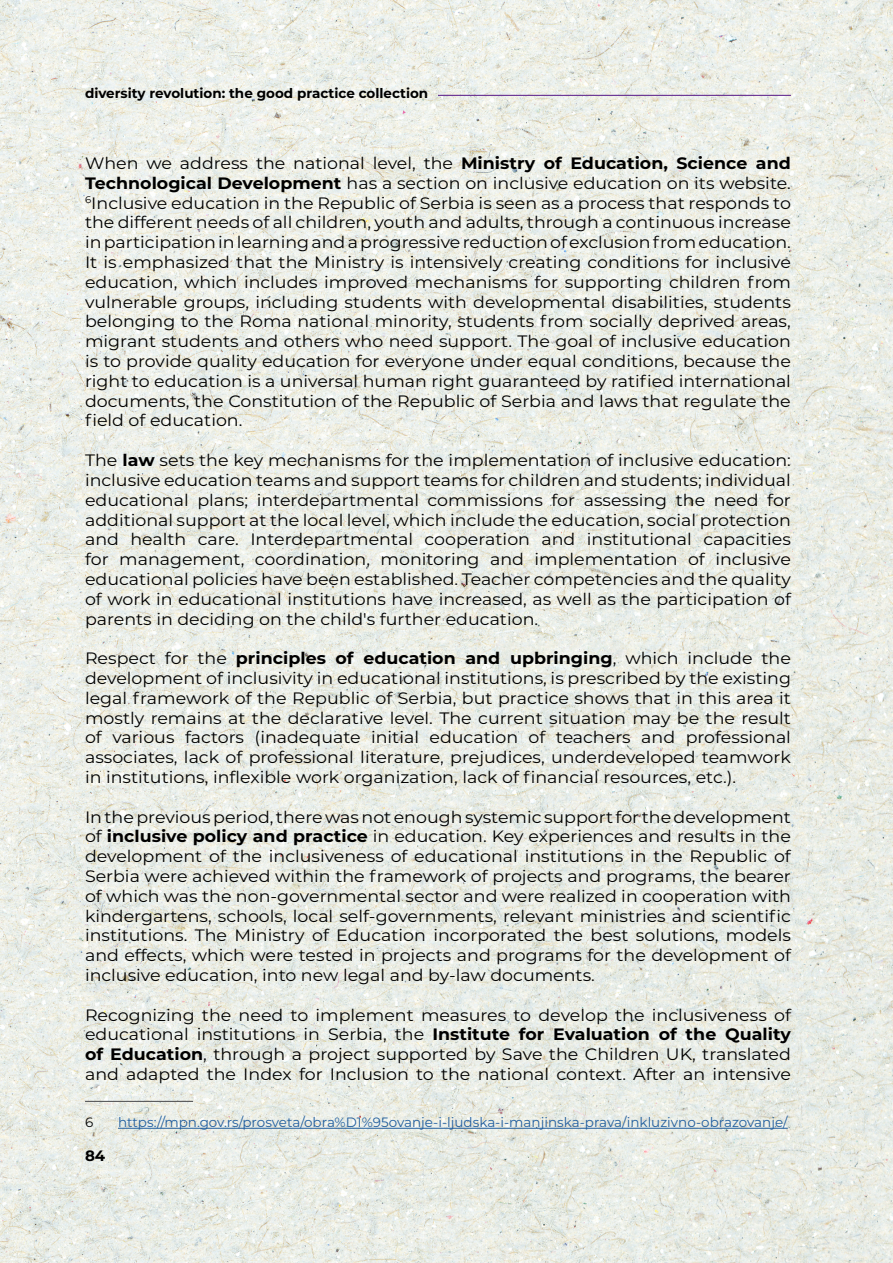
<style>
.page{position:relative;width:893px;height:1263px;background:#fff}
.page>*{position:absolute;margin:0;border:0;box-sizing:border-box;transform-origin:0 0}
.t1{font:16.5px/19.8px "Montserrat";color:#000;text-align:justify;scale:1.06 1}
.t2{font:700 15px "Montserrat";color:#000}
.t3{font:13.5px "Montserrat";color:#215e9e}
.t4{font:700 13.5px "Montserrat";color:#000}
.t5{font:13.5px "Montserrat";color:#000}
.s1{font-weight:700}
</style>
<div class="page">
<img style="left:0;top:0;width:893px;height:1263px">
<hr style="left:438px;top:95px;width:353px;height:1px;background:#662d91">
<hr style="left:85px;top:1101px;width:108px;height:1px;background:#58595b">
<hr style="left:118px;top:1128px;width:670px;height:1px;background:#215e9e">
<p class="t4" style="left:85px;top:84px;width:345px">diversity revolution: the good practice collection</p>
<p class="t1" style="left:85px;top:153px;width:667px">When we address the national level, the <span class="s1">Ministry of Education, Science and Technological Development</span> has a section on inclusive education on its website.<br><sup>6</sup>Inclusive education in the Republic of Serbia is seen as a process that responds to the different needs of all children, youth and adults, through a continuous increase in participation in learning and a progressive reduction of exclusion from education.<br>It is emphasized that the Ministry is intensively creating conditions for inclusive education, which includes improved mechanisms for supporting children from vulnerable groups, including students with developmental disabilities, students belonging to the Roma national minority, students from socially deprived areas, migrant students and others who need support. The goal of inclusive education is to provide quality education for everyone under equal conditions, because the right to education is a universal human right guaranteed by ratified international documents, the Constitution of the Republic of Serbia and laws that regulate the field of education.</p>
<p class="t1" style="left:85px;top:450px;width:667px">The <span class="s1">law</span> sets the key mechanisms for the implementation of inclusive education: inclusive education teams and support teams for children and students; individual educational plans; interdepartmental commissions for assessing the need for additional support at the local level, which include the education, social protection and health care. Interdepartmental cooperation and institutional capacities for management, coordination, monitoring and implementation of inclusive educational policies have been established. Teacher competencies and the quality of work in educational institutions have increased, as well as the participation of parents in deciding on the child's further education.</p>
<p class="t1" style="left:85px;top:648px;width:667px">Respect for the <span class="s1">principles of education and upbringing</span>, which include the development of inclusivity in educational institutions, is prescribed by the existing legal framework of the Republic of Serbia, but practice shows that in this area it mostly remains at the declarative level. The current situation may be the result of various factors (inadequate initial education of teachers and professional associates, lack of professional literature, prejudices, underdeveloped teamwork in institutions, inflexible work organization, lack of financial resources, etc.).</p>
<p class="t1" style="left:85px;top:806px;width:667px">In the previous period, there was not enough systemic support for the development of <span class="s1">inclusive policy and practice</span> in education. Key experiences and results in the development of the inclusiveness of educational institutions in the Republic of Serbia were achieved within the framework of projects and programs, the bearer of which was the non-governmental sector and were realized in cooperation with kindergartens, schools, local self-governments, relevant ministries and scientific institutions. The Ministry of Education incorporated the best solutions, models and effects, which were tested in projects and programs for the development of inclusive education, into new legal and by-law documents.</p>
<p class="t1" style="left:85px;top:1004px;width:667px">Recognizing the need to implement measures to develop the inclusiveness of educational institutions in Serbia, the <span class="s1">Institute for Evaluation of the Quality of Education</span>, through a project supported by Save the Children UK, translated and adapted the Index for Inclusion to the national context. After an intensive</p>
<p class="t5" style="left:85px;top:1113px;width:10px">6</p>
<p class="t3" style="left:118px;top:1113px;width:671px">https://mpn.gov.rs/prosveta/obra%D1%95ovanje-i-ljudska-i-manjinska-prava/inkluzivno-obrazovanje/</p>
<p class="t2" style="left:85px;top:1145px;width:22px">84</p>
</div>
